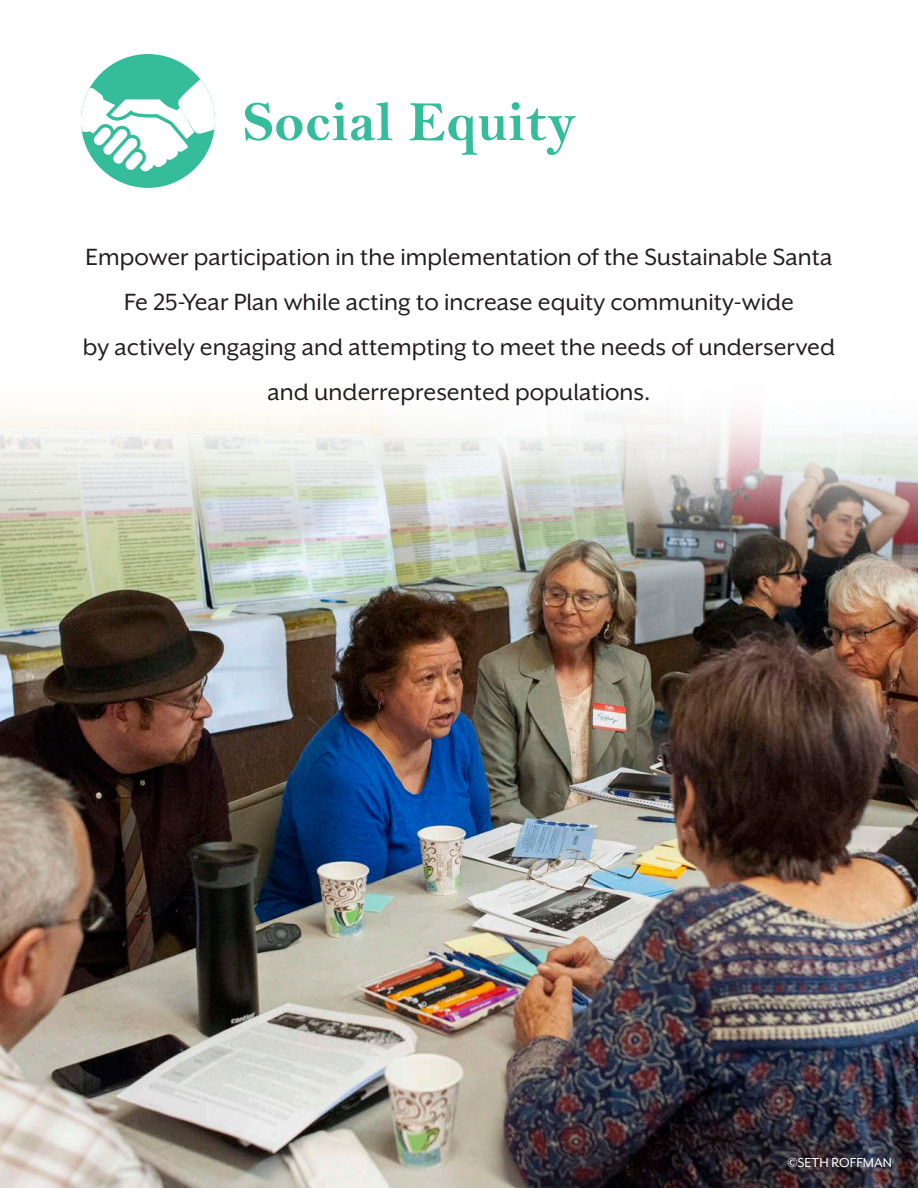
<style>
.page{position:relative;width:918px;height:1188px;background:#fff}
.page>*{position:absolute;margin:0;border:0;box-sizing:border-box;transform-origin:0 0}
.Focus_Area_Title{font:57px "Bell MT Bold";color:#35bd9b}
.t1{font:27px/45px "Mr Eaves XL San OT";color:#231f20;text-align:center}
.t2{font:15px "Mr Eaves XL San OT";color:#fff}
</style>
<div class="page">
<img style="left:0;top:529px;width:918px;height:659px">
<img style="left:1px;top:529px;width:917px;height:52px">
<div style="left:81px;top:54px;width:134px;height:134px;background:#35bd9b;border-radius:50%"></div>
<svg style="left:81px;top:79px;width:134px;height:98px"></svg>
<svg style="left:0;top:413px;width:918px;height:116px"></svg>
<p class="Focus_Area_Title" style="left:243px;top:88px;width:334px">Social Equity</p>
<p class="t1" style="left:83px;top:234px;width:754px">Empower participation in the implementation of the Sustainable Santa Fe 25-Year Plan while acting to increase equity community-wide<br>by actively engaging and attempting to meet the needs of underserved and underrepresented populations.</p>
<p class="t2" style="left:787px;top:1155px;width:106px">©SETH ROFFMAN</p>
</div>
